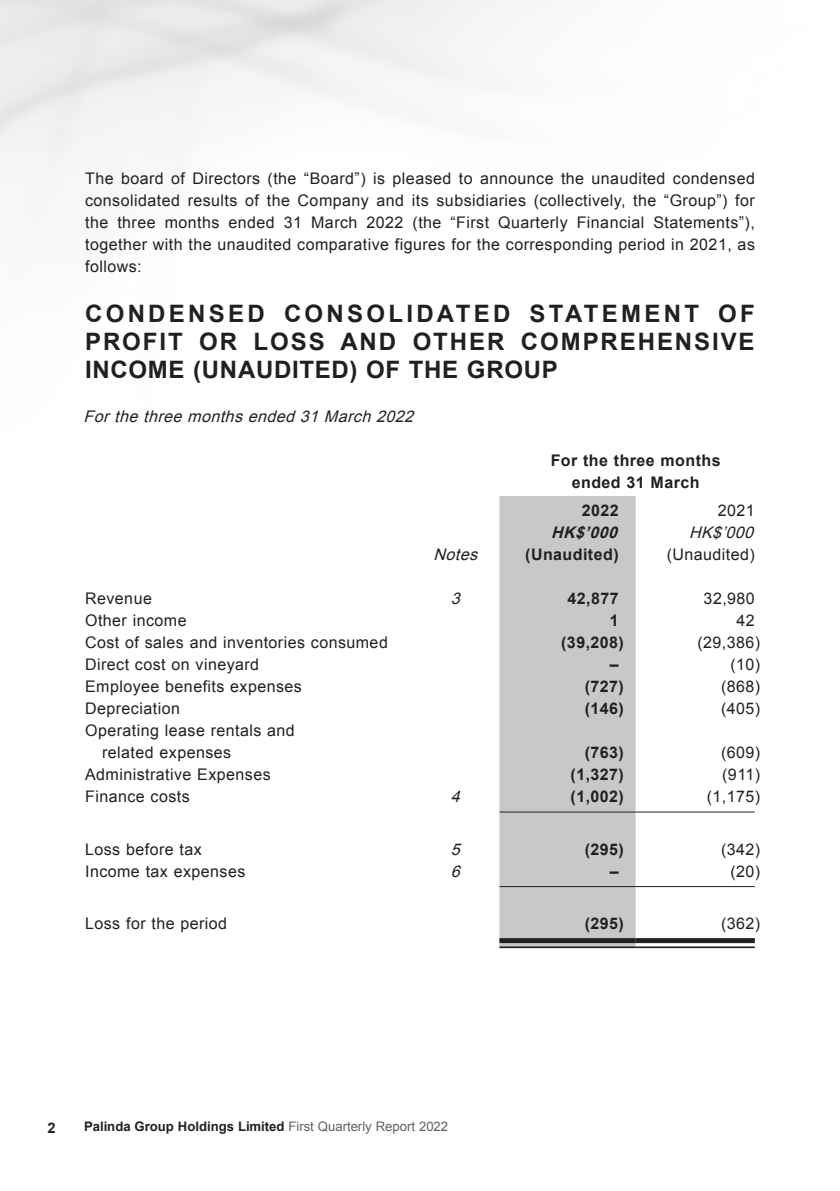
<style>
.page{position:relative;width:840px;height:1191px;background:#fff}
.page>*{position:absolute;margin:0;border:0;box-sizing:border-box;transform-origin:0 0}
.Heading_1{font:700 24px/28px "Arial";letter-spacing:.055em;color:#231f20;text-align:justify}
.Body_Text{font:16px/22px "Arial";letter-spacing:.03em;color:#231f20;text-align:justify}
.Body_Text-2{font:700 16px "Arial";letter-spacing:.03em;color:#231f20}
.Body_Text-3{font:italic 16px "Arial";color:#231f20}
.Body_Text-4{font:italic 700 16px "Arial";color:#231f20}
.t1{font:700 14.6px "Arial";color:#231f20}
.t2{font:700 13.2px "Arial";color:#231f20}
.s1{font-weight:400;color:#636366}
</style>
<div class="page">
<div style="left:499px;top:496px;width:136px;height:450px;background:#c7c8ca"></div>
<hr style="left:499px;top:811px;width:136px;height:1px;background:#231f20">
<hr style="left:635px;top:811px;width:119px;height:1px;background:#231f20">
<hr style="left:499px;top:886px;width:136px;height:1px;background:#231f20">
<hr style="left:635px;top:886px;width:119px;height:1px;background:#231f20">
<div style="left:499px;top:938px;width:136px;height:5px;background:#231f20"></div>
<hr style="left:499px;top:946px;width:136px;height:2px;background:#231f20">
<div style="left:635px;top:938px;width:119px;height:5px;background:#231f20"></div>
<hr style="left:635px;top:946px;width:119px;height:2px;background:#231f20">
<p class="Body_Text" style="left:85px;top:168px;width:671px">The board of Directors (the “Board”) is pleased to announce the unaudited condensed consolidated results of the Company and its subsidiaries (collectively, the “Group”) for the three months ended 31 March 2022 (the “First Quarterly Financial Statements”), together with the unaudited comparative figures for the corresponding period in 2021, as follows:</p>
<p class="Heading_1" style="left:85px;top:301px;width:671px">CONDENSED CONSOLIDATED STATEMENT OF PROFIT OR LOSS AND OTHER COMPREHENSIVE INCOME (UNAUDITED) OF THE GROUP</p>
<p class="Body_Text-3" style="left:83px;top:406px;width:336px">Forthethreemonthsended31March2022</p>
<p class="Body_Text-2" style="left:550px;top:450px;width:171px">For the three months</p>
<p class="Body_Text-2" style="left:571px;top:472px;width:129px">ended 31 March</p>
<p class="Body_Text-2" style="left:581px;top:500px;width:38px">2022</p>
<p class="Body_Text" style="left:717px;top:499px;width:38px">2021</p>
<p class="Body_Text-4" style="left:551px;top:522px;width:73px">HK$’000</p>
<p class="Body_Text-3" style="left:688px;top:522px;width:71px">HK$’000</p>
<p class="Body_Text-3" style="left:433px;top:544px;width:51px">Notes</p>
<p class="Body_Text-2" style="left:525px;top:544px;width:95px">(Unaudited)</p>
<p class="Body_Text" style="left:666px;top:543px;width:90px">(Unaudited)</p>
<p class="Body_Text" style="left:85px;top:587px;width:68px">Revenue</p>
<p class="Body_Text-3" style="left:450px;top:588px;width:16px">3</p>
<p class="Body_Text-2" style="left:567px;top:588px;width:53px">42,877</p>
<p class="Body_Text" style="left:703px;top:587px;width:53px">32,980</p>
<p class="Body_Text" style="left:85px;top:609px;width:103px">Other income</p>
<p class="Body_Text-2" style="left:609px;top:610px;width:10px">1</p>
<p class="Body_Text" style="left:736px;top:609px;width:20px">42</p>
<p class="Body_Text" style="left:85px;top:631px;width:304px">Cost of sales and inventories consumed</p>
<p class="Body_Text-2" style="left:561px;top:632px;width:64px">(39,208)</p>
<p class="Body_Text" style="left:697px;top:631px;width:64px">(29,386)</p>
<p class="Body_Text" style="left:85px;top:653px;width:175px">Direct cost on vineyard</p>
<p class="Body_Text-2" style="left:609px;top:654px;width:10px">–</p>
<p class="Body_Text" style="left:730px;top:653px;width:31px">(10)</p>
<p class="Body_Text" style="left:85px;top:675px;width:218px">Employee benefits expenses</p>
<p class="Body_Text-2" style="left:584px;top:676px;width:41px">(727)</p>
<p class="Body_Text" style="left:720px;top:675px;width:41px">(868)</p>
<p class="Body_Text" style="left:85px;top:697px;width:96px">Depreciation</p>
<p class="Body_Text-2" style="left:584px;top:698px;width:41px">(146)</p>
<p class="Body_Text" style="left:720px;top:697px;width:41px">(405)</p>
<p class="Body_Text" style="left:102px;top:719px;width:194px;text-indent:-17px">Operating lease rentals and related expenses</p>
<p class="Body_Text-2" style="left:584px;top:742px;width:41px">(763)</p>
<p class="Body_Text" style="left:720px;top:741px;width:41px">(609)</p>
<p class="Body_Text" style="left:85px;top:763px;width:187px">Administrative Expenses</p>
<p class="Body_Text-2" style="left:570px;top:764px;width:55px">(1,327)</p>
<p class="Body_Text" style="left:721px;top:763px;width:39px">(911)</p>
<p class="Body_Text" style="left:85px;top:785px;width:106px">Finance costs</p>
<p class="Body_Text-3" style="left:450px;top:786px;width:16px">4</p>
<p class="Body_Text-2" style="left:570px;top:786px;width:55px">(1,002)</p>
<p class="Body_Text" style="left:706px;top:785px;width:55px">(1,175)</p>
<p class="Body_Text" style="left:85px;top:838px;width:118px">Loss before tax</p>
<p class="Body_Text-3" style="left:450px;top:838px;width:16px">5</p>
<p class="Body_Text-2" style="left:584px;top:838px;width:41px">(295)</p>
<p class="Body_Text" style="left:720px;top:838px;width:41px">(342)</p>
<p class="Body_Text" style="left:85px;top:860px;width:162px">Income tax expenses</p>
<p class="Body_Text-3" style="left:450px;top:860px;width:16px">6</p>
<p class="Body_Text-2" style="left:609px;top:860px;width:10px">–</p>
<p class="Body_Text" style="left:730px;top:860px;width:31px">(20)</p>
<p class="Body_Text" style="left:85px;top:912px;width:143px">Loss for the period</p>
<p class="Body_Text-2" style="left:584px;top:913px;width:41px">(295)</p>
<p class="Body_Text" style="left:720px;top:912px;width:41px">(362)</p>
<p class="t1" style="left:47px;top:1117px;width:10px">2</p>
<p class="t2" style="left:84px;top:1118px;width:365px">Palinda Group Holdings Limited <span class="s1">First Quarterly Report 2022</span></p>
</div>
